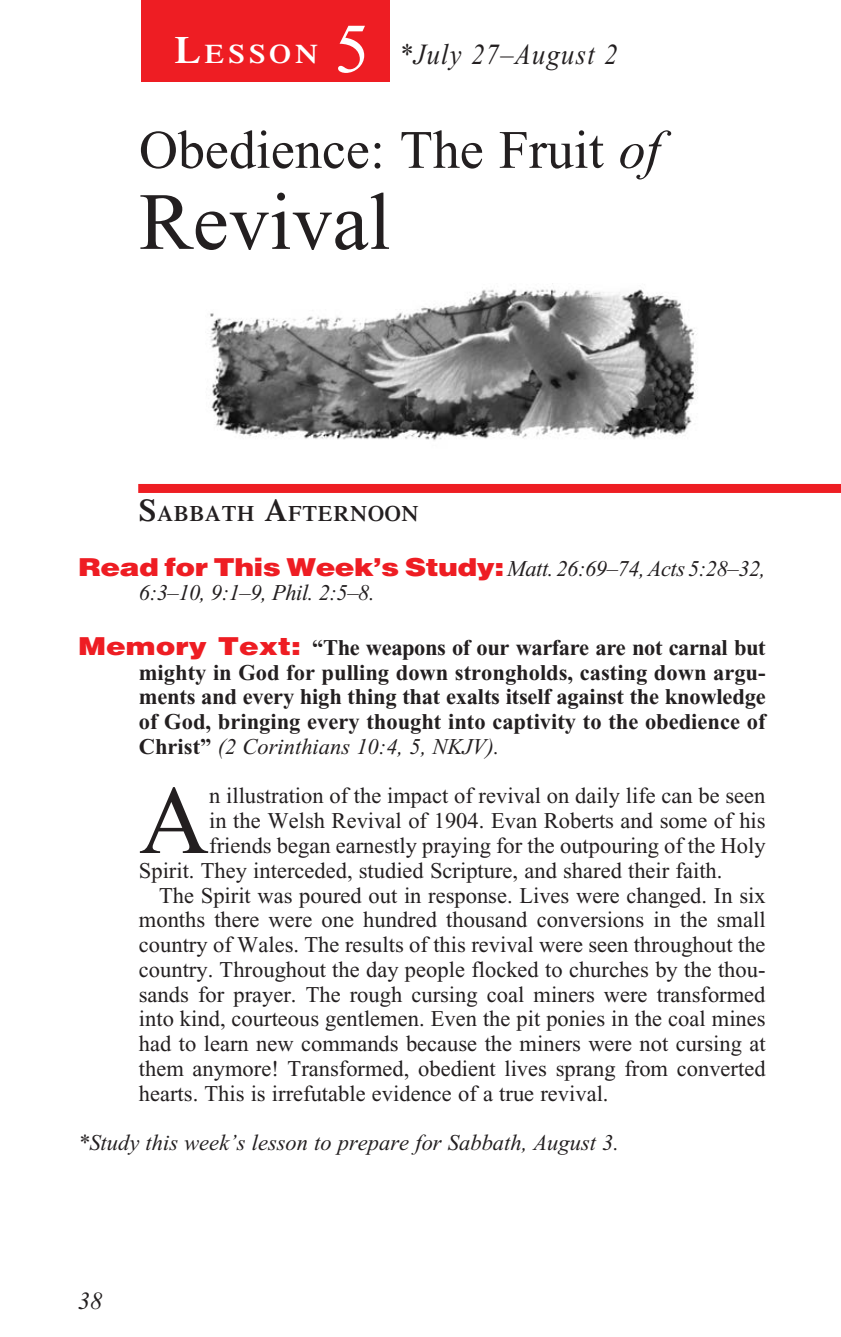
<style>
.page{position:relative;width:841px;height:1337px;background:#fff}
.page>*{position:absolute;margin:0;border:0;box-sizing:border-box;transform-origin:0 0}
._4-Body_Copy{font:97.2px "Times New Roman";color:#231f20}
._1-Lesson_Title{font:81px "Times New Roman";color:#231f20}
.t1{font:69.75px "Times New Roman";color:#fff}
._1-Lesson_Title-2{font:54px "Times New Roman";color:#231f20}
._00-Month-Day{font:italic 29.25px "Times New Roman";letter-spacing:.05em;color:#231f20;scale:.9 1}
.t2{font:600 26.78px "Times";letter-spacing:.145em;color:#fff;scale:1.1 1}
.t3{font:italic 24.75px "Times New Roman";color:#231f20}
._4-Body_Copy-2{font:22.5px/24.8px "Times New Roman";color:#231f20;text-align:justify}
._6-question{font:700 22.5px/24.8px "Times New Roman";color:#231f20;text-align:justify}
._6-question-2{font:italic 22.5px/24.8px "Times New Roman";letter-spacing:-.02em;color:#231f20}
.Study_this_week_s{font:italic 22.5px "Times New Roman";color:#231f20}
._3-Sabbath_Afternoon{font:600 22.05px "Times";letter-spacing:.035em;color:#231f20}
.s1{font-size:38.25px}
.s2{font-style:italic}
.s3{font-size:31.5px}
.s4{font-family:"Helvetica";font-weight:900;font-style:normal;font-size:24.75px;color:#ee1d23}
.s5{font-family:"Helvetica";font-weight:900;font-size:24.75px;color:#ee1d23}
.s6{font-weight:400;font-style:italic}
</style>
<div class="page">
<div style="left:141px;top:0;width:248px;height:82px;background:#ee1d23"></div>
<div style="left:138px;top:484px;width:702px;height:9px;background:#ee1d23"></div>
<img style="left:210px;top:283px;width:488px;height:158px">
<p class="t2" style="left:174px;top:38px;width:132px"><span class="s1">L</span>ESSON</p>
<p class="t1" style="left:334px;top:11px;width:36px">5</p>
<p class="_00-Month-Day" style="left:399px;top:39px;width:244px">*July 27–August 2</p>
<p class="_1-Lesson_Title-2" style="left:139px;top:120px;width:523px">Obedience: The Fruit <span class="s2">of</span></p>
<p class="_1-Lesson_Title" style="left:139px;top:178px;width:253px">Revival</p>
<p class="_3-Sabbath_Afternoon" style="left:139px;top:500px;width:281px"><span class="s3">S</span>ABBATH <span class="s3">A</span>FTERNOON</p>
<p class="_6-question-2" style="left:139px;top:556px;width:628px;text-indent:-61px"><span class="s4">Read for This Week’s Study:</span> Matt. 26:69–74, Acts 5:28–32,<br>6:3–10, 9:1–9, Phil. 2:5–8.</p>
<p class="_6-question" style="left:139px;top:635px;width:628px;text-indent:-61px"><span class="s5">Memory Text:</span> “The weapons of our warfare are not carnal but mighty in God for pulling down strongholds, casting down argu&shy;ments and every high thing that exalts itself against the knowledge of God, bringing every thought into captivity to the obedience of Christ” <span class="s6">(2 Corinthians 10:4, 5, NKJV).</span></p>
<p class="_4-Body_Copy" style="left:139px;top:767px;width:72px">A</p>
<p class="_4-Body_Copy-2" style="left:209px;top:783px;width:557px">n illustration of the impact of revival on daily life can be seen</p>
<p class="_4-Body_Copy-2" style="left:209px;top:808px;width:558px">in the Welsh Revival of 1904. Evan Roberts and some of his</p>
<p class="_4-Body_Copy-2" style="left:209px;top:833px;width:558px">friends began earnestly praying for the outpouring of the Holy</p>
<p class="_4-Body_Copy-2" style="left:139px;top:858px;width:585px">Spirit. They interceded, studied Scripture, and shared their faith.</p>
<p class="_4-Body_Copy-2" style="left:139px;top:882px;width:628px;text-indent:20px">The Spirit was poured out in response. Lives were changed. In six months there were one hundred thousand conversions in the small country of Wales. The results of this revival were seen throughout the country. Throughout the day people flocked to churches by the thou&shy;sands for prayer. The rough cursing coal miners were transformed into kind, courteous gentlemen. Even the pit ponies in the coal mines had to learn new commands because the miners were not cursing at them anymore! Transformed, obedient lives sprang from converted hearts. This is irrefutable evidence of a true revival.</p>
<p class="Study_this_week_s" style="left:78px;top:1130px;width:542px">*Study this week’s lesson to prepare for Sabbath, August 3.</p>
<p class="t3" style="left:78px;top:1287px;width:26px">38</p>
</div>
